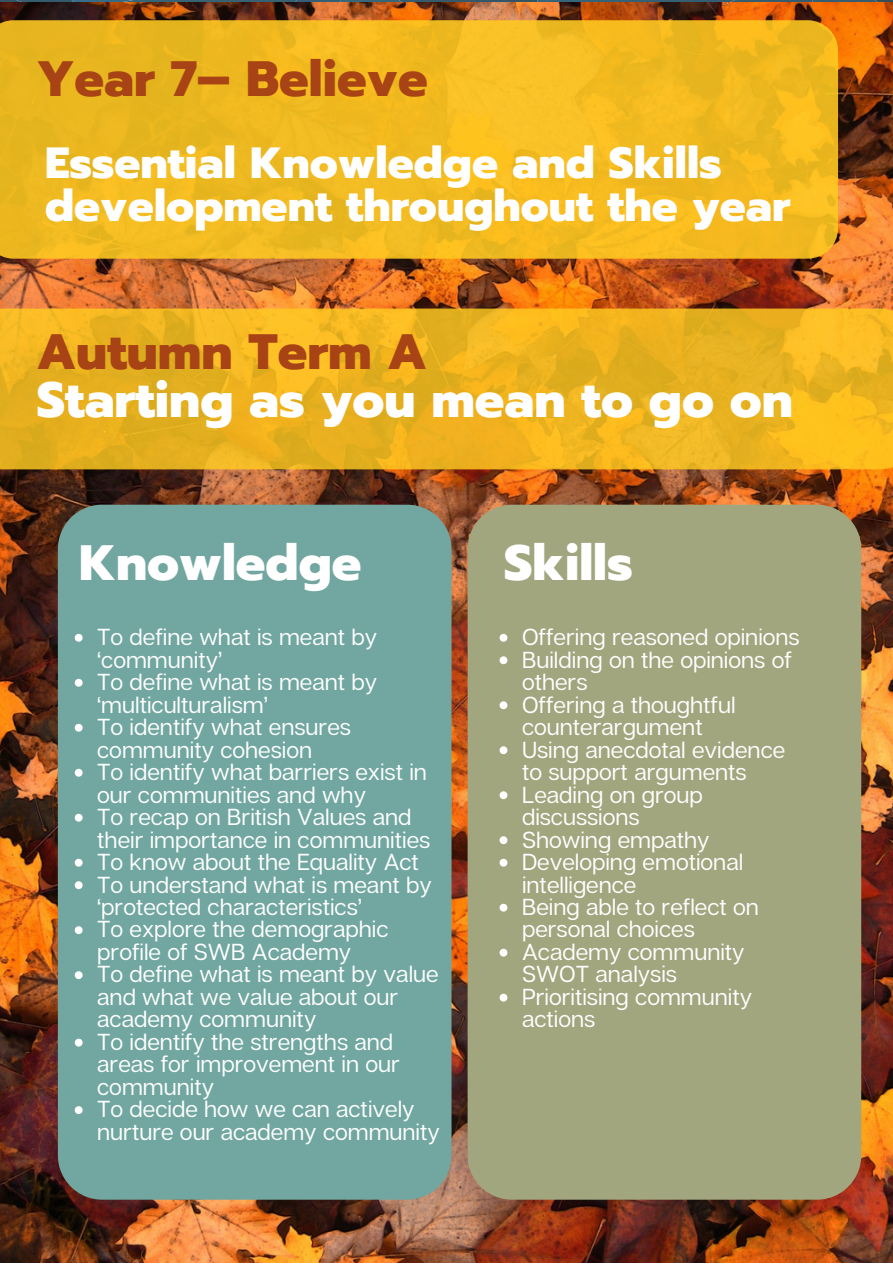
<style>
.page{position:relative;width:893px;height:1264px;background:#fff}
.page>*{position:absolute;margin:0;border:0;box-sizing:border-box;transform-origin:0 0}
.t1{font:800 49.5px "Prompt";color:#fff}
.t2{font:800 49.5px "Prompt";color:#a74315}
.t3{font:800 43.5px/42.8px "Prompt";color:#fff}
.t4{font:23.1px/22.5px "Articulat CF";color:#fff}
</style>
<div class="page">
<img style="left:333px;top:0;width:201px;height:3px">
<img style="left:534px;top:0;width:235px;height:3px">
<img style="left:818px;top:0;width:74px;height:3px">
<img style="left:117px;top:0;width:216px;height:3px">
<img style="left:0;top:0;width:117px;height:3px">
<img style="left:0;top:3px;width:892px;height:1259px">
<svg style="left:0;top:20px;width:838px;height:239px;background:#f0b920"></svg>
<div style="left:58px;top:504px;width:393px;height:695px;background:#71a7a0;border-radius:44px"></div>
<svg style="left:0;top:308px;width:892px;height:161px;background:#ecb31f"></svg>
<div style="left:467px;top:504px;width:394px;height:695px;background:#a1a67e;border-radius:44px"></div>
<svg style="left:75px;top:634px;width:8px;height:7px"></svg>
<svg style="left:75px;top:679px;width:8px;height:7px"></svg>
<svg style="left:75px;top:723px;width:8px;height:8px"></svg>
<svg style="left:75px;top:768px;width:8px;height:8px"></svg>
<svg style="left:75px;top:813px;width:8px;height:8px"></svg>
<svg style="left:75px;top:858px;width:8px;height:8px"></svg>
<svg style="left:75px;top:881px;width:8px;height:8px"></svg>
<svg style="left:75px;top:926px;width:8px;height:8px"></svg>
<svg style="left:75px;top:971px;width:8px;height:8px"></svg>
<svg style="left:75px;top:1038px;width:8px;height:8px"></svg>
<svg style="left:75px;top:1106px;width:8px;height:8px"></svg>
<svg style="left:499px;top:634px;width:8px;height:7px"></svg>
<svg style="left:499px;top:656px;width:8px;height:8px"></svg>
<svg style="left:499px;top:701px;width:8px;height:8px"></svg>
<svg style="left:499px;top:746px;width:8px;height:8px"></svg>
<svg style="left:499px;top:791px;width:8px;height:8px"></svg>
<svg style="left:499px;top:836px;width:8px;height:8px"></svg>
<svg style="left:499px;top:858px;width:8px;height:8px"></svg>
<svg style="left:499px;top:903px;width:8px;height:8px"></svg>
<svg style="left:499px;top:948px;width:8px;height:8px"></svg>
<svg style="left:499px;top:993px;width:8px;height:8px"></svg>
<h1 class="t2" style="left:37px;top:42px;width:392px">Year 7– Believe</h1>
<h2 class="t3" style="left:45px;top:142px;width:746px">Essential Knowledge and Skills development throughout the year</h2>
<h1 class="t2" style="left:37px;top:315px;width:391px">Autumn Term A</h1>
<h1 class="t1" style="left:37px;top:363px;width:757px">Starting as you mean to go on</h1>
<h1 class="t1" style="left:79px;top:526px;width:284px">Knowledge</h1>
<p class="t4" style="left:97px;top:625px;width:344px">To define what is meant by ‘community’<br>To define what is meant by ‘multiculturalism’<br>To identify what ensures community cohesion<br>To identify what barriers exist in our communities and why<br>To recap on British Values and their importance in communities<br>To know about the Equality Act<br>To understand what is meant by ‘protected characteristics’<br>To explore the demographic profile of SWB Academy<br>To define what is meant by value and what we value about our academy community<br>To identify the strengths and areas for improvement in our community<br>To decide how we can actively nurture our academy community</p>
<h1 class="t1" style="left:504px;top:526px;width:130px">Skills</h1>
<p class="t4" style="left:522px;top:625px;width:279px">Offering reasoned opinions<br>Building on the opinions of others<br>Offering a thoughtful counterargument<br>Using anecdotal evidence to support arguments<br>Leading on group discussions<br>Showing empathy<br>Developing emotional intelligence<br>Being able to reflect on personal choices<br>Academy community<br>SWOT analysis<br>Prioritising community actions</p>
</div>
